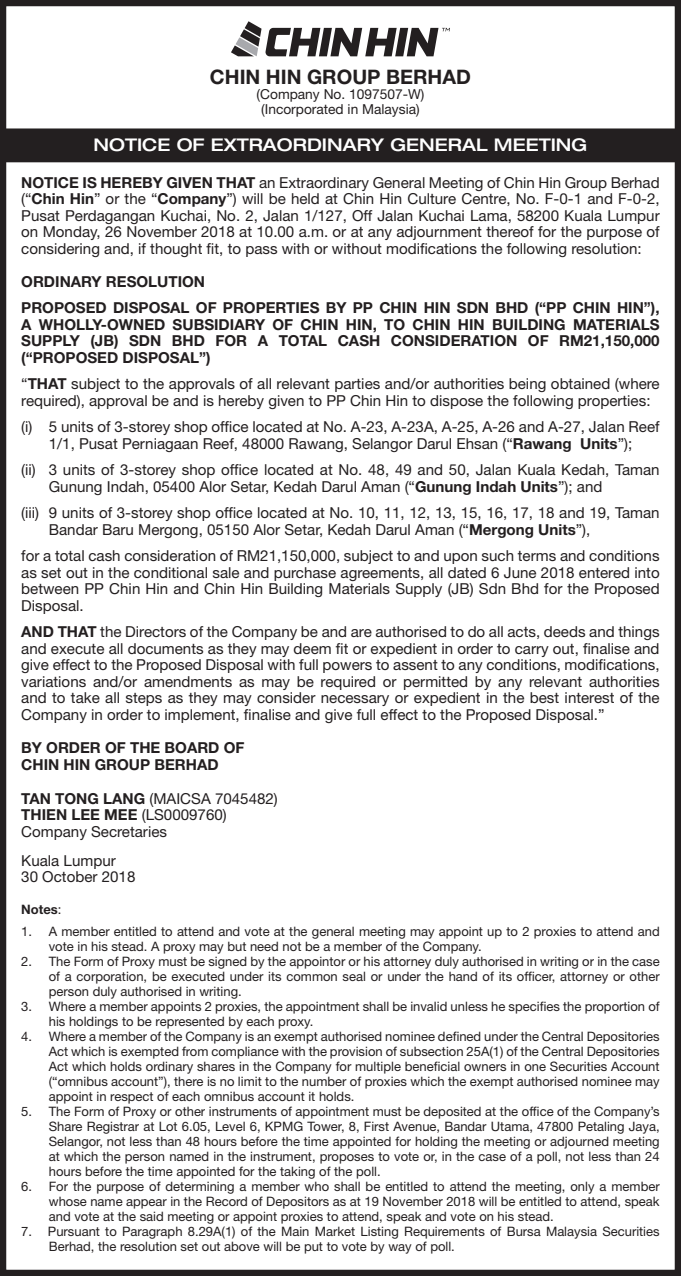
<style>
.page{position:relative;width:681px;height:1276px;background:#fff}
.page>*{position:absolute;margin:0;border:0;box-sizing:border-box;transform-origin:0 0}
.t1{font:700 20px "Helvetica Neue LT Std";color:#231f20}
.t2{font:500 expanded 17.5px "Helvetica Neue LT Std";color:#fff}
.t3{font:15.25px/16.5px "Helvetica Neue LT Std";color:#231f20;text-align:justify}
.t4{font:700 15.25px/16.5px "Helvetica Neue LT Std";color:#231f20;text-align:justify}
.t5{font:13.75px "Helvetica Neue LT Std";color:#231f20}
.t6{font:13px/15px "Helvetica Neue LT Std";color:#231f20;text-align:justify}
.t7{font:700 13px "Helvetica Neue LT Std";color:#231f20}
.s1{font-weight:700}
.s2{font-weight:400}
</style>
<div class="page">
<div style="left:1px;top:130px;width:678px;height:31px;background:#231f20"></div>
<div style="left:0;top:128px;width:680px;height:34px;border:2px solid #231f20"></div>
<svg style="left:231px;top:21px;width:219px;height:35px"></svg>
<div style="left:0;top:0;width:680px;height:1276px;border:6px solid #231f20"></div>
<p class="t1" style="left:210px;top:65px;width:262px">CHIN HIN GROUP BERHAD</p>
<p class="t5" style="left:256px;top:86px;width:169px">(Company No. 1097507-W)</p>
<p class="t5" style="left:261px;top:101px;width:160px">(Incorporated in Malaysia)</p>
<p class="t2" style="left:94px;top:134px;width:495px">NOTICE OF EXTRAORDINARY GENERAL MEETING</p>
<p class="t3" style="left:21px;top:174px;width:639px"><span class="s1">NOTICE IS HEREBY GIVEN THAT</span> an Extraordinary General Meeting of Chin Hin Group Berhad (“<span class="s1">Chin Hin</span>” or the “<span class="s1">Company</span>”) will be held at Chin Hin Culture Centre, No. F-0-1 and F-0-2, Pusat Perdagangan Kuchai, No. 2, Jalan 1/127, Off Jalan Kuchai Lama, 58200 Kuala Lumpur on Monday, 26 November 2018 at 10.00 a.m. or at any adjournment thereof for the purpose of considering and, if thought fit, to pass with or without modifications the following resolution:</p>
<p class="t4" style="left:21px;top:273px;width:185px">ORDINARY RESOLUTION</p>
<p class="t4" style="left:21px;top:299px;width:639px">PROPOSED DISPOSAL OF PROPERTIES BY PP CHIN HIN SDN BHD (“PP CHIN HIN”), A WHOLLY-OWNED SUBSIDIARY OF CHIN HIN, TO CHIN HIN BUILDING MATERIALS SUPPLY (JB) SDN BHD FOR A TOTAL CASH CONSIDERATION OF RM21,150,000 (“PROPOSED DISPOSAL”)</p>
<p class="t3" style="left:21px;top:375px;width:639px">“<span class="s1">THAT</span> subject to the approvals of all relevant parties and/or authorities being obtained (where required), approval be and is hereby given to PP Chin Hin to dispose the following properties:</p>
<p class="t3" style="left:21px;top:418px;width:639px;text-align:center">(i) 5 units of 3-storey shop office located at No. A-23, A-23A, A-25, A-26 and A-27, Jalan Reef<br>1/1, Pusat Perniagaan Reef, 48000 Rawang, Selangor Darul Ehsan (“<span class="s1">Rawang Units</span>”);</p>
<p class="t3" style="left:49px;top:461px;width:612px;text-indent:-28px">(ii) 3 units of 3-storey shop office located at No. 48, 49 and 50, Jalan Kuala Kedah, Taman<br>Gunung Indah, 05400 Alor Setar, Kedah Darul Aman (“<span class="s1">Gunung Indah Units</span>”); and</p>
<p class="t3" style="left:49px;top:504px;width:612px;text-indent:-28px">(iii) 9 units of 3-storey shop office located at No. 10, 11, 12, 13, 15, 16, 17, 18 and 19, Taman<br>Bandar Baru Mergong, 05150 Alor Setar, Kedah Darul Aman (“<span class="s1">Mergong Units</span>”),</p>
<p class="t3" style="left:21px;top:547px;width:639px">for a total cash consideration of RM21,150,000, subject to and upon such terms and conditions as set out in the conditional sale and purchase agreements, all dated 6 June 2018 entered into between PP Chin Hin and Chin Hin Building Materials Supply (JB) Sdn Bhd for the Proposed Disposal.</p>
<p class="t3" style="left:21px;top:623px;width:639px"><span class="s1">AND THAT</span> the Directors of the Company be and are authorised to do all acts, deeds and things and execute all documents as they may deem fit or expedient in order to carry out, finalise and give effect to the Proposed Disposal with full powers to assent to any conditions, modifications, variations and/or amendments as may be required or permitted by any relevant authorities and to take all steps as they may consider necessary or expedient in the best interest of the Company in order to implement, finalise and give full effect to the Proposed Disposal.”</p>
<p class="t4" style="left:21px;top:739px;width:225px">BY ORDER OF THE BOARD OF</p>
<p class="t4" style="left:21px;top:755px;width:199px">CHIN HIN GROUP BERHAD</p>
<p class="t3" style="left:21px;top:789px;width:258px"><span class="s1">TAN TONG LANG</span> (MAICSA 7045482)</p>
<p class="t4" style="left:21px;top:806px;width:207px">THIEN LEE MEE <span class="s2">(LS0009760)</span></p>
<p class="t3" style="left:21px;top:822px;width:147px">Company Secretaries</p>
<p class="t3" style="left:21px;top:851px;width:96px">Kuala Lumpur</p>
<p class="t3" style="left:21px;top:868px;width:116px">30 October 2018</p>
<p class="t7" style="left:21px;top:901px;width:42px">Notes<span class="s2">:</span></p>
<p class="t6" style="left:49px;top:923px;width:612px;text-indent:-28px">1. A member entitled to attend and vote at the general meeting may appoint up to 2 proxies to attend and vote in his stead. A proxy may but need not be a member of the Company.</p>
<p class="t6" style="left:49px;top:953px;width:612px;text-indent:-28px">2. The Form of Proxy must be signed by the appointor or his attorney duly authorised in writing or in the case of a corporation, be executed under its common seal or under the hand of its officer, attorney or other person duly authorised in writing.</p>
<p class="t6" style="left:49px;top:998px;width:612px;text-indent:-28px">3. Where a member appoints 2 proxies, the appointment shall be invalid unless he specifies the proportion of his holdings to be represented by each proxy.</p>
<p class="t6" style="left:49px;top:1028px;width:612px;text-indent:-28px">4. Where a member of the Company is an exempt authorised nominee defined under the Central Depositories Act which is exempted from compliance with the provision of subsection 25A(1) of the Central Depositories Act which holds ordinary shares in the Company for multiple beneficial owners in one Securities Account (“omnibus account”), there is no limit to the number of proxies which the exempt authorised nominee may appoint in respect of each omnibus account it holds.</p>
<p class="t6" style="left:49px;top:1103px;width:612px;text-indent:-28px">5. The Form of Proxy or other instruments of appointment must be deposited at the office of the Company’s Share Registrar at Lot 6.05, Level 6, KPMG Tower, 8, First Avenue, Bandar Utama, 47800 Petaling Jaya, Selangor, not less than 48 hours before the time appointed for holding the meeting or adjourned meeting at which the person named in the instrument, proposes to vote or, in the case of a poll, not less than 24 hours before the time appointed for the taking of the poll.</p>
<p class="t6" style="left:49px;top:1178px;width:612px;text-indent:-28px">6. For the purpose of determining a member who shall be entitled to attend the meeting, only a member whose name appear in the Record of Depositors as at 19 November 2018 will be entitled to attend, speak and vote at the said meeting or appoint proxies to attend, speak and vote on his stead.</p>
<p class="t6" style="left:49px;top:1223px;width:612px;text-indent:-28px">7. Pursuant to Paragraph 8.29A(1) of the Main Market Listing Requirements of Bursa Malaysia Securities<br>Berhad, the resolution set out above will be put to vote by way of poll.</p>
</div>
